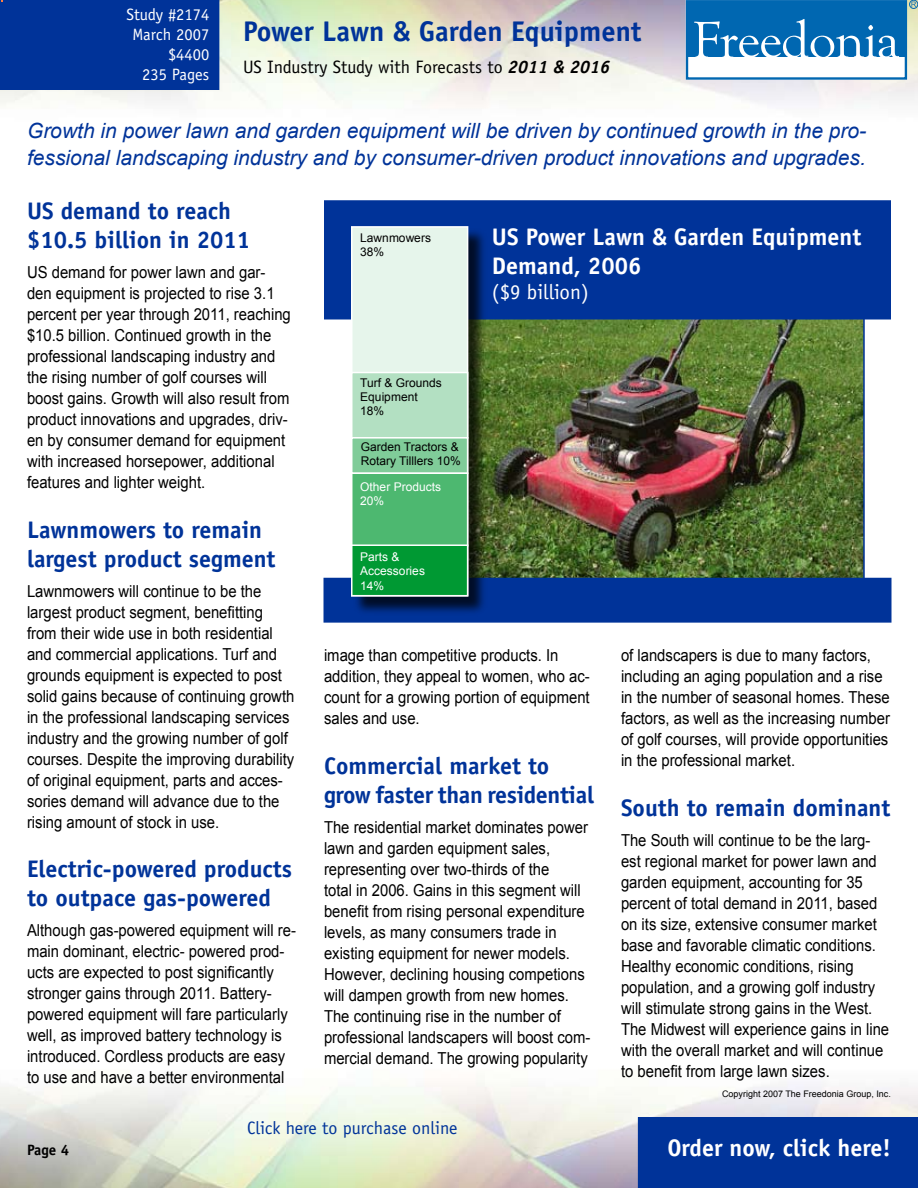
<style>
.page{position:relative;width:918px;height:1188px;background:#fff}
.page>*{position:absolute;margin:0;border:0;box-sizing:border-box;transform-origin:0 0}
.t1{font:700 28.5px "Officina Sans";color:#039}
.t2{font:700 24px/28.8px "Officina Sans";color:#039}
.t3{font:700 24px/28.8px "Officina Sans";color:#fff}
.t4{font:italic 21px/27px "Arial";color:#039}
.t5{font:21px "Officina Sans";color:#fff}
.t6{font:18px "Officina Sans";color:#000}
.t7{font:18px "Officina Sans";color:#039}
.t8{font:16.5px/21px "Arial";color:#000;scale:.9 1}
.t9{font:16.5px/19.8px "Officina Sans";color:#fff;text-align:right}
.t10{font:700 15px "Officina Sans";color:#000}
.t11{font:12px/14.2px "Arial";color:#000}
.t12{font:12px/14.2px "Arial";color:#fff}
.t13{font:9px "Arial";color:#000}
.s1{font-weight:700;font-style:italic}
</style>
<div class="page">
<div style="left:638px;top:1117px;width:280px;height:71px;background:#039"></div>
<div style="left:686px;top:0;width:221px;height:80px;border:2px solid #0067b1"></div>
<div style="left:687px;top:1px;width:218px;height:56px;background:#0067b1"></div>
<svg style="left:694px;top:19px;width:205px;height:38px"></svg>
<div style="left:909px;top:0;width:9px;height:9px;border:1px solid #0067b1;border-radius:50%"></div>
<svg style="left:911px;top:2px;width:5px;height:5px"></svg>
<div style="left:0;top:0;width:219px;height:90px;background:#039"></div>
<img style="left:489px;top:320px;width:373px;height:258px">
<div style="left:325px;top:201px;width:565px;height:118px;background:#039"></div>
<div style="left:324px;top:200px;width:567px;height:120px;border:2px solid #039"></div>
<div style="left:324px;top:578px;width:567px;height:44px;background:#039"></div>
<div style="left:352px;top:228px;width:137px;height:388px;background:#000;opacity:.75"></div>
<div style="left:352px;top:227px;width:116px;height:369px;background:#e6f5eb"></div>
<div style="left:351px;top:226px;width:117px;height:370px;border:2px solid #fff"></div>
<div style="left:352px;top:373px;width:116px;height:65px;background:#b3e0c2"></div>
<div style="left:351px;top:372px;width:117px;height:67px;border:2px solid #fff"></div>
<div style="left:352px;top:438px;width:116px;height:35px;background:#80cc99"></div>
<div style="left:351px;top:437px;width:117px;height:37px;border:2px solid #fff"></div>
<div style="left:352px;top:473px;width:116px;height:73px;background:#4db870"></div>
<div style="left:351px;top:472px;width:117px;height:75px;border:2px solid #fff"></div>
<div style="left:352px;top:545px;width:116px;height:51px;background:#093"></div>
<div style="left:351px;top:544px;width:117px;height:52px;border:2px solid #fff"></div>
<p class="t9" style="left:126px;top:5px;width:84px">Study #2174<br>March 2007 $4400<br>235 Pages</p>
<h1 class="t1" style="left:243px;top:14px;width:400px">Power Lawn &amp; Garden Equipment</h1>
<p class="t6" style="left:243px;top:57px;width:369px">US Industry Study with Forecasts to <span class="s1">2011 &amp; 2016</span></p>
<p class="t4" style="left:27px;top:118px;width:841px">Growth in power lawn and garden equipment will be driven by continued growth in the pro&shy;fessional landscaping industry and by consumer-driven product innovations and upgrades.</p>
<h2 class="t2" style="left:27px;top:196px;width:225px">US demand to reach $10.5 billion in 2011</h2>
<p class="t8" style="left:27px;top:262px;width:295px">US demand for power lawn and gar&shy;den equipment is projected to rise 3.1 percent per year through 2011, reaching $10.5 billion. Continued growth in the professional landscaping industry and the rising number of golf courses will boost gains. Growth will also result from product innovations and upgrades, driv&shy;en by consumer demand for equipment with increased horsepower, additional features and lighter weight.</p>
<h2 class="t2" style="left:27px;top:515px;width:250px">Lawnmowers to remain largest product segment</h2>
<p class="t8" style="left:27px;top:580px;width:299px">Lawnmowers will continue to be the largest product segment, benefitting from their wide use in both residential and commercial applications. Turf and grounds equipment is expected to post solid gains because of continuing growth in the professional landscaping services industry and the growing number of golf courses. Despite the improving durability of original equipment, parts and acces&shy;sories demand will advance due to the rising amount of stock in use.</p>
<h2 class="t2" style="left:27px;top:855px;width:266px">Electric-powered products to outpace gas-powered</h2>
<p class="t8" style="left:27px;top:920px;width:300px">Although gas-powered equipment will re&shy;main dominant, electric- powered prod&shy;ucts are expected to post significantly stronger gains through 2011. Battery&shy;powered equipment will fare particularly well, as improved battery technology is introduced. Cordless products are easy to use and have a better environmental</p>
<p class="t11" style="left:360px;top:231px;width:72px">Lawnmowers<br>38%</p>
<p class="t11" style="left:360px;top:376px;width:83px">Turf &amp; Grounds<br>Equipment<br>18%</p>
<p class="t11" style="left:361px;top:439px;width:102px">Garden Tractors &amp;<br>Rotary Tilllers 10%</p>
<p class="t12" style="left:360px;top:480px;width:82px">Other Products<br>20%</p>
<p class="t12" style="left:360px;top:550px;width:66px">Parts &amp;<br>Accessories<br>14%</p>
<h2 class="t3" style="left:492px;top:222px;width:371px">US Power Lawn &amp; Garden Equipment<br>Demand, 2006</h2>
<p class="t5" style="left:492px;top:280px;width:98px">($9 billion)</p>
<p class="t8" style="left:324px;top:645px;width:297px">image than competitive products. In addition, they appeal to women, who ac&shy;count for a growing portion of equipment sales and use.</p>
<h2 class="t2" style="left:324px;top:751px;width:272px">Commercial market to grow faster than residential</h2>
<p class="t8" style="left:324px;top:817px;width:298px">The residential market dominates power lawn and garden equipment sales, representing over two-thirds of the<br>total in 2006. Gains in this segment will benefit from rising personal expenditure levels, as many consumers trade in existing equipment for newer models.<br>However, declining housing competions will dampen growth from new homes.<br>The continuing rise in the number of professional landscapers will boost com&shy;mercial demand. The growing popularity</p>
<p class="t8" style="left:621px;top:645px;width:300px">of landscapers is due to many factors, including an aging population and a rise in the number of seasonal homes. These factors, as well as the increasing number of golf courses, will provide opportunities in the professional market.</p>
<h2 class="t2" style="left:621px;top:793px;width:271px">South to remain dominant</h2>
<p class="t8" style="left:621px;top:830px;width:300px">The South will continue to be the larg&shy;est regional market for power lawn and garden equipment, accounting for 35 percent of total demand in 2011, based on its size, extensive consumer market base and favorable climatic conditions.<br>Healthy economic conditions, rising population, and a growing golf industry will stimulate strong gains in the West.<br>The Midwest will experience gains in line with the overall market and will continue to benefit from large lawn sizes.</p>
<p class="t13" style="left:722px;top:1088px;width:170px">Copyright 2007 The Freedonia Group, Inc.</p>
<p class="t7" style="left:247px;top:1117px;width:212px">Click here to purchase online</p>
<p class="t10" style="left:27px;top:1140px;width:31px">Page</p>
<h2 class="t3" style="left:667px;top:1133px;width:225px">Order now, click here!</h2>
</div>
